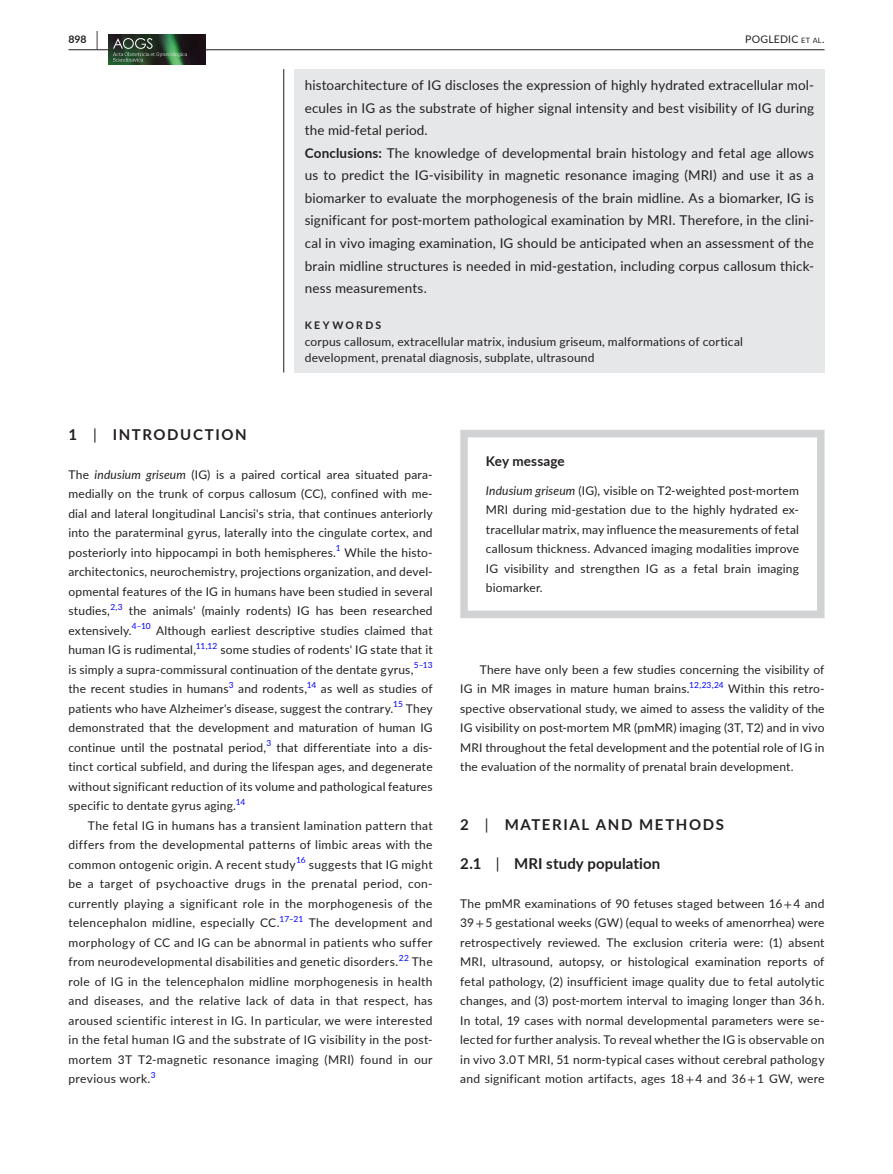
<style>
.page{position:relative;width:893px;height:1174px;background:#fff}
.page>*{position:absolute;margin:0;border:0;box-sizing:border-box;transform-origin:0 0}
.t1{font:700 15px "Lato";letter-spacing:.1em;color:#231f20}
.t2{font:700 15px "Lato";letter-spacing:.01em;color:#231f20}
.t3{font:13.5px/22.5px "Lato";letter-spacing:.01em;color:#231f20}
.t4{font:700 13.5px "Lato";letter-spacing:.01em;color:#231f20}
.t5{font:12px/19.5px "Lato";letter-spacing:.015em;color:#231f20;text-align:justify}
.t6{font:10.5px "Lato";letter-spacing:.02em;color:#231f20}
.t7{font:700 10.5px "Lato";letter-spacing:.22em;color:#231f20}
.t8{font:8.4px "Lato";letter-spacing:.005em;color:#00f}
.s1{font-size:19.5px}
.s2{font-size:7.35px}
.s3{font-weight:700}
.s4{font-weight:400}
.s5{font-style:italic}
.s6{font-family:"STIX"}
</style>
<div class="page">
<hr style="left:68px;top:49px;width:756px;height:1px;background:#231f20">
<img style="left:108px;top:35px;width:97px;height:30px">
<svg style="left:113px;top:38px;width:74px;height:24px;background:#3f5943"></svg>
<div style="left:294px;top:69px;width:530px;height:303px;background:#e6e7e9"></div>
<hr style="left:283px;top:69px;width:1px;height:303px;background:#231f20">
<div style="left:460px;top:430px;width:364px;height:188px;border:8px solid #d1d2d4"></div>
<p class="t7" style="left:68px;top:31px;width:31px">898 <span class="s1">|</span></p>
<p class="t6" style="left:745px;top:31px;width:81px">POGLEDIC <span class="s2">et al</span>.</p>
<p class="t3" style="left:305px;top:74px;width:511px">histoarchitecture of IG discloses the expression of highly hydrated extracellular mol&shy;ecules in IG as the substrate of higher signal intensity and best visibility of IG during the mid-fetal period.<br><span class="s3">Conclusions:</span> The knowledge of developmental brain histology and fetal age allows us to predict the IG-visibility in magnetic resonance imaging (MRI) and use it as a biomarker to evaluate the morphogenesis of the brain midline. As a biomarker, IG is significant for post-mortem pathological examination by MRI. Therefore, in the clini&shy;cal in vivo imaging examination, IG should be anticipated when an assessment of the brain midline structures is needed in mid-gestation, including corpus callosum thick&shy;ness measurements.</p>
<p class="t7" style="left:305px;top:317px;width:78px">KEYWORDS</p>
<p class="t5" style="left:305px;top:332px;width:440px;line-height:16.5px">corpus callosum, extracellular matrix, indusium griseum, malformations of cortical development, prenatal diagnosis, subplate, ultrasound</p>
<p class="t1" style="left:68px;top:423px;width:180px">1 <span class="s4">|</span> INTRODUCTION</p>
<p class="t5" style="left:68px;top:464px;width:366px">The <span class="s5">indusium griseum</span> (IG) is a paired cortical area situated para&shy;medially on the trunk of corpus callosum (CC), confined with me&shy;dial and lateral longitudinal Lancisi's stria, that continues anteriorly into the paraterminal gyrus, laterally into the cingulate cortex, and posteriorly into hippocampi in both hemispheres.</p>
<p class="t8" style="left:336px;top:542px;width:6px">1</p>
<p class="t5" style="left:68px;top:542px;width:366px;text-indent:276px">While the histo&shy;architectonics, neurochemistry, projections organization, and devel&shy;opmental features of the IG in humans have been studied in several studies,</p>
<p class="t8" style="left:110px;top:601px;width:14px">2,3</p>
<p class="t5" style="left:68px;top:600px;width:366px;text-indent:60px">the animals' (mainly rodents) IG has been researched extensively.</p>
<p class="t8" style="left:132px;top:620px;width:20px">4–10</p>
<p class="t5" style="left:68px;top:620px;width:366px;text-indent:88px">Although earliest descriptive studies claimed that human IG is rudimental,</p>
<p class="t8" style="left:196px;top:640px;width:23px">11,12</p>
<p class="t5" style="left:68px;top:639px;width:366px;text-indent:152px">some studies of rodents' IG state that it is simply a supra-commissural continuation of the dentate gyrus,</p>
<p class="t8" style="left:414px;top:659px;width:20px">5–13</p>
<p class="t5" style="left:68px;top:678px;width:162px">the recent studies in humans</p>
<p class="t8" style="left:229px;top:679px;width:6px">3</p>
<p class="t5" style="left:238px;top:678px;width:70px">and rodents,</p>
<p class="t8" style="left:307px;top:679px;width:11px">14</p>
<p class="t5" style="left:68px;top:678px;width:366px;text-indent:252px">as well as studies of patients who have Alzheimer's disease, suggest the contrary.</p>
<p class="t8" style="left:393px;top:698px;width:11px">15</p>
<p class="t5" style="left:68px;top:698px;width:366px;text-indent:337px">They demonstrated that the development and maturation of human IG continue until the postnatal period,</p>
<p class="t8" style="left:266px;top:737px;width:6px">3</p>
<p class="t5" style="left:68px;top:737px;width:366px;text-indent:208px">that differentiate into a dis&shy;tinct cortical subfield, and during the lifespan ages, and degenerate without significant reduction of its volume and pathological features specific to dentate gyrus aging.</p>
<p class="t8" style="left:236px;top:796px;width:11px">14</p>
<p class="t5" style="left:68px;top:815px;width:366px;text-indent:20px">The fetal IG in humans has a transient lamination pattern that differs from the developmental patterns of limbic areas with the common ontogenic origin. A recent study</p>
<p class="t8" style="left:296px;top:854px;width:11px">16</p>
<p class="t5" style="left:68px;top:854px;width:366px;text-indent:240px">suggests that IG might be a target of psychoactive drugs in the prenatal period, con&shy;currently playing a significant role in the morphogenesis of the telencephalon midline, especially CC.</p>
<p class="t8" style="left:280px;top:913px;width:25px">17–21</p>
<p class="t5" style="left:68px;top:912px;width:366px;text-indent:240px">The development and morphology of CC and IG can be abnormal in patients who suffer from neurodevelopmental disabilities and genetic disorders.</p>
<p class="t8" style="left:399px;top:952px;width:12px">22</p>
<p class="t5" style="left:68px;top:951px;width:366px;text-indent:343px">The role of IG in the telencephalon midline morphogenesis in health and diseases, and the relative lack of data in that respect, has aroused scientific interest in IG. In particular, we were interested in the fetal human IG and the substrate of IG visibility in the post&shy;mortem 3T T2-magnetic resonance imaging (MRI) found in our previous work.<sup>3</sup></p>
<p class="t4" style="left:486px;top:451px;width:81px">Key message</p>
<p class="t5" style="left:486px;top:480px;width:315px"><span class="s5">Indusium griseum</span> (IG), visible on T2-weighted post-mortem MRI during mid-gestation due to the highly hydrated ex&shy;tracellular matrix, may influence the measurements of fetal callosum thickness. Advanced imaging modalities improve IG visibility and strengthen IG as a fetal brain imaging biomarker.</p>
<p class="t5" style="left:460px;top:659px;width:366px;text-indent:20px">There have only been a few studies concerning the visibility of<br>IG in MR images in mature human brains.</p>
<p class="t8" style="left:689px;top:679px;width:36px">12,23,24</p>
<p class="t5" style="left:460px;top:678px;width:366px;text-indent:268px">Within this retro&shy;spective observational study, we aimed to assess the validity of the IG visibility on post-mortem MR (pmMR) imaging (3T, T2) and in vivo MRI throughout the fetal development and the potential role of IG in the evaluation of the normality of prenatal brain development.</p>
<p class="t1" style="left:460px;top:813px;width:265px">2 <span class="s4">|</span> MATERIAL AND METHODS</p>
<p class="t2" style="left:460px;top:852px;width:201px">2.1 <span class="s4">|</span> MRI study population</p>
<p class="t5" style="left:460px;top:893px;width:366px">The pmMR examinations of 90 fetuses staged between 16 <span class="s6">+</span> 4 and 39 <span class="s6">+</span> 5 gestational weeks (GW) (equal to weeks of amenorrhea) were retrospectively reviewed. The exclusion criteria were: (1) absent MRI, ultrasound, autopsy, or histological examination reports of fetal pathology, (2) insufficient image quality due to fetal autolytic changes, and (3) post-mortem interval to imaging longer than 36 h.<br>In total, 19 cases with normal developmental parameters were se&shy;lected for further analysis. To reveal whether the IG is observable on in vivo 3.0 T MRI, 51 norm-typical cases without cerebral pathology and significant motion artifacts, ages 18 <span class="s6">+</span> 4 and 36 <span class="s6">+</span> 1 GW, were</p>
</div>
